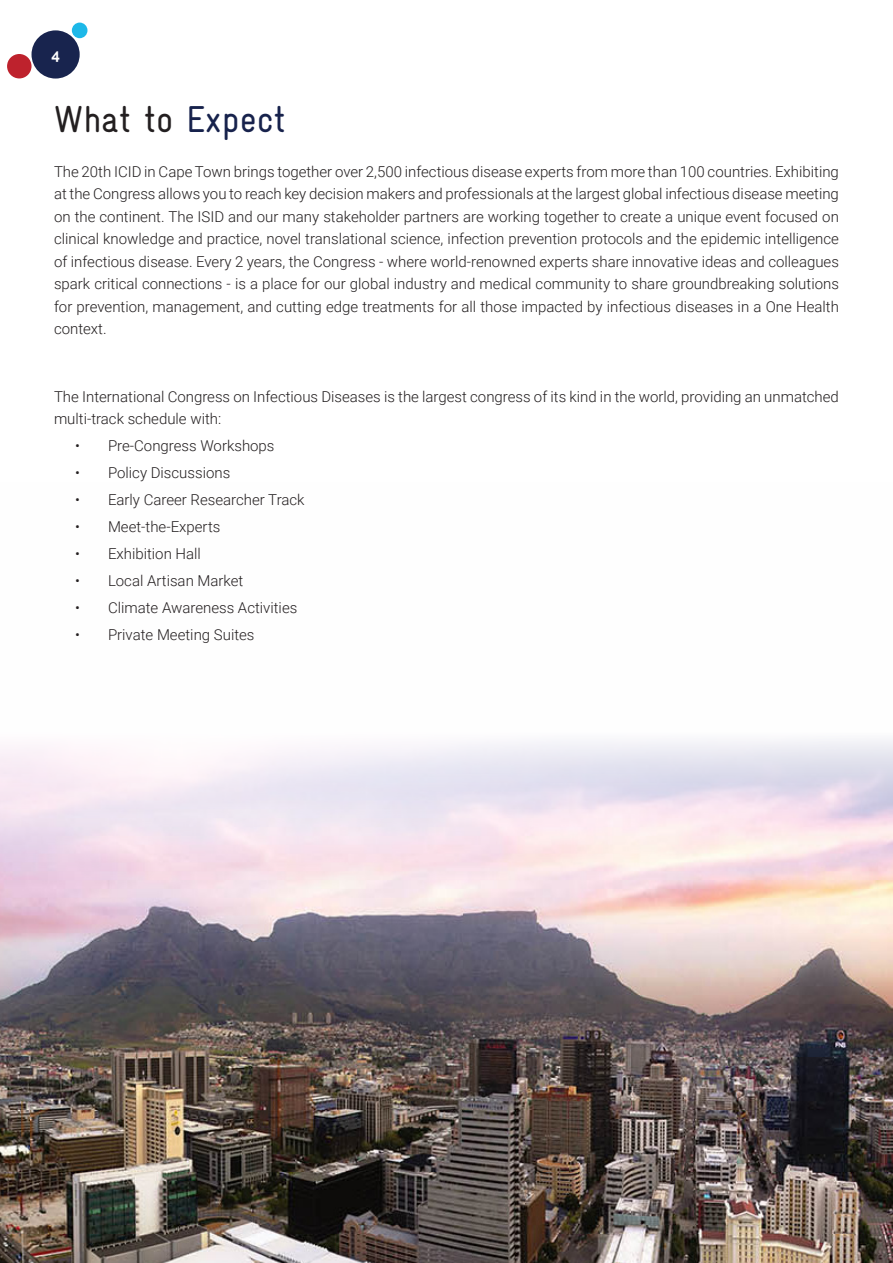
<style>
.page{position:relative;width:893px;height:1263px;background:#fff}
.page>*{position:absolute;margin:0;border:0;box-sizing:border-box;transform-origin:0 0}
.t1{font:37.5px "Gravur Condensed";color:#231f20}
.t2{font:300 15px/22.5px "Roboto";color:#231f20;text-align:justify}
.t3{font:700 15px "Raleway";color:#fff}
.s1{color:#17224c}
</style>
<div class="page">
<div style="left:32px;top:30px;width:48px;height:49px;background:#18244e;border-radius:50%"></div>
<div style="left:7px;top:54px;width:25px;height:24px;background:#be222d;border-radius:50%"></div>
<div style="left:72px;top:23px;width:15px;height:15px;background:#1db8e8;border-radius:50%"></div>
<img style="left:0;top:740px;width:893px;height:523px">
<p class="t3" style="left:51px;top:43px;width:10px">4</p>
<p class="t1" style="left:54px;top:98px;width:233px">What to <span class="s1">Expect</span></p>
<p class="t2" style="left:54px;top:159px;width:786px">The 20th ICID in Cape Town brings together over 2,500 infectious disease experts from more than 100 countries. Exhibiting at the Congress allows you to reach key decision makers and professionals at the largest global infectious disease meeting on the continent. The ISID and our many stakeholder partners are working together to create a unique event focused on clinical knowledge and practice, novel translational science, infection prevention protocols and the epidemic intelligence of infectious disease. Every 2 years, the Congress - where world-renowned experts share innovative ideas and colleagues spark critical connections - is a place for our global industry and medical community to share groundbreaking solutions for prevention, management, and cutting edge treatments for all those impacted by infectious diseases in a One Health context.</p>
<p class="t2" style="left:54px;top:384px;width:786px">The International Congress on Infectious Diseases is the largest congress of its kind in the world, providing an unmatched multi-track schedule with:</p>
<p class="t2" style="left:75px;top:434px;width:201px">• Pre-Congress Workshops</p>
<p class="t2" style="left:75px;top:461px;width:157px">• Policy Discussions</p>
<p class="t2" style="left:75px;top:488px;width:231px">• Early Career Researcher Track</p>
<p class="t2" style="left:75px;top:515px;width:147px">• Meet-the-Experts</p>
<p class="t2" style="left:75px;top:542px;width:127px">• Exhibition Hall</p>
<p class="t2" style="left:75px;top:569px;width:170px">• Local Artisan Market</p>
<p class="t2" style="left:75px;top:596px;width:224px">• Climate Awareness Activities</p>
<p class="t2" style="left:75px;top:623px;width:181px">• Private Meeting Suites</p>
</div>
